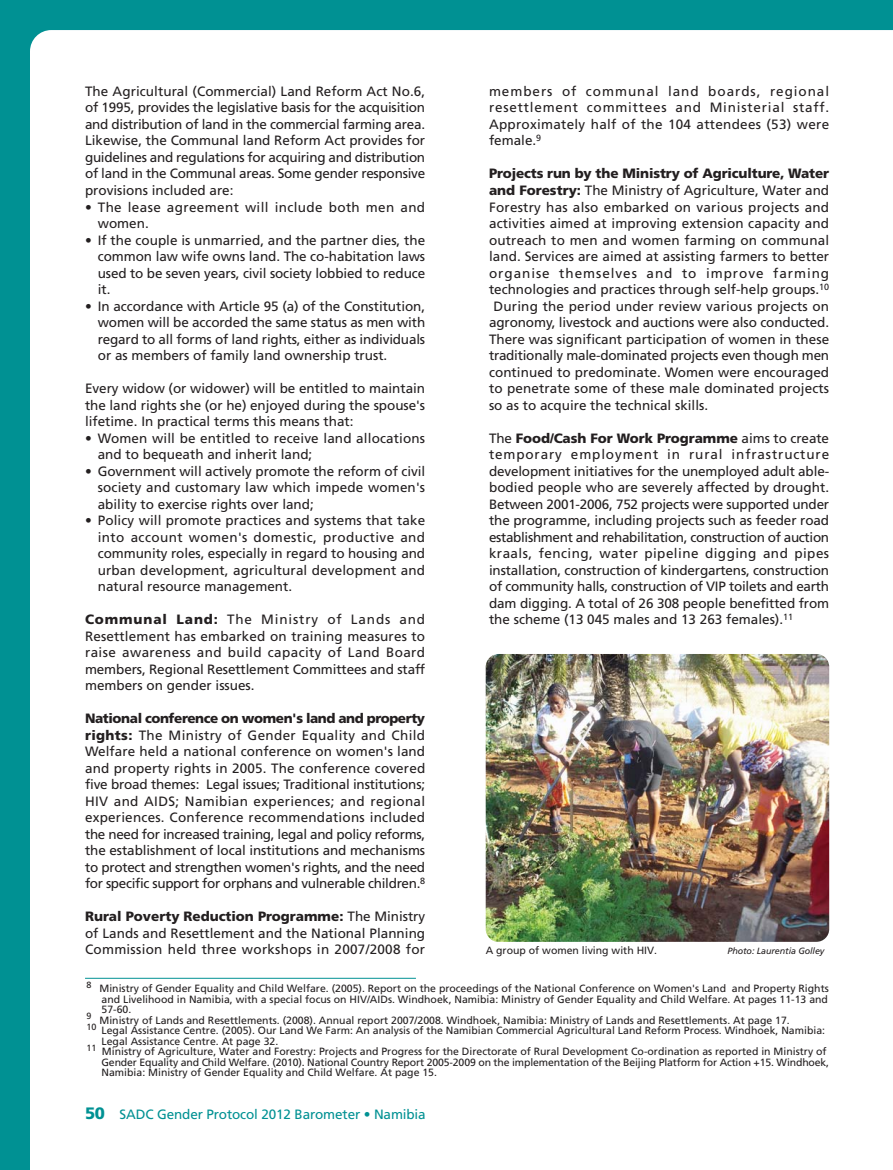
<style>
.page{position:relative;width:893px;height:1170px;background:#fff}
.page>*{position:absolute;margin:0;border:0;box-sizing:border-box;transform-origin:0 0}
.t1{font:13.5px/16.5px "Frutiger LT Std";color:#231f20;text-align:justify}
.t2{font:13.5px "Frutiger LT Std";letter-spacing:-.02em;color:#231f20}
.t3{font:13.5px/16.5px "Frutiger LT Std";letter-spacing:.03em;color:#231f20}
.t4{font:900 13.5px "Frutiger LT Std";letter-spacing:-.01em;color:#231f20}
.t5{font:13.5px "Frutiger LT Std";letter-spacing:.02em;color:#231f20}
.t6{font:13.5px "Frutiger LT Std";letter-spacing:-.01em;color:#009193}
.t7{font:13.5px "Frutiger LT Std";letter-spacing:.07em;color:#231f20}
.t8{font:10.5px/10.5px "Frutiger LT Std";color:#231f20;text-align:justify}
.t9{font:italic 9px "Frutiger LT Std";letter-spacing:-.01em;color:#231f20}
.t10{font:9px "Frutiger LT Std";color:#231f20}
.s1{font-weight:900}
.s2{font-weight:900;font-size:16.5px}
</style>
<div class="page">
<div style="left:0;top:0;width:893px;height:1169px;background:#009193"></div>
<div style="left:30px;top:30px;width:863px;height:1139px;background:#fff"></div>
<img style="left:486px;top:654px;width:343px;height:287px;border-radius:13px">
<hr style="left:85px;top:977px;width:331px;height:1px;background:#009193">
<p class="t1" style="left:85px;top:84px;width:342px">The Agricultural (Commercial) Land Reform Act No.6, of 1995, provides the legislative basis for the acquisition and distribution of land in the commercial farming area.<br>Likewise, the Communal land Reform Act provides for guidelines and regulations for acquiring and distribution of land in the Communal areas. Some gender responsive provisions included are:</p>
<p class="t3" style="left:98px;top:199px;width:329px;text-indent:-13px">• The lease agreement will include both men and women.</p>
<p class="t1" style="left:98px;top:232px;width:329px;text-indent:-13px">• If the couple is unmarried, and the partner dies, the common law wife owns land. The co-habitation laws used to be seven years, civil society lobbied to reduce it.</p>
<p class="t1" style="left:98px;top:298px;width:329px;text-indent:-13px">• In accordance with Article 95 (a) of the Constitution, women will be accorded the same status as men with regard to all forms of land rights, either as individuals or as members of family land ownership trust.</p>
<p class="t1" style="left:85px;top:381px;width:342px">Every widow (or widower) will be entitled to maintain the land rights she (or he) enjoyed during the spouse's lifetime. In practical terms this means that:</p>
<p class="t1" style="left:98px;top:430px;width:329px;text-indent:-13px">• Women will be entitled to receive land allocations and to bequeath and inherit land;</p>
<p class="t1" style="left:98px;top:463px;width:329px;text-indent:-13px">• Government will actively promote the reform of civil society and customary law which impede women's ability to exercise rights over land;</p>
<p class="t1" style="left:98px;top:513px;width:329px;text-indent:-13px">• Policy will promote practices and systems that take into account women's domestic, productive and community roles, especially in regard to housing and urban development, agricultural development and natural resource management.</p>
<p class="t1" style="left:85px;top:612px;width:342px"><span class="s1">Communal Land:</span> The Ministry of Lands and Resettlement has embarked on training measures to raise awareness and build capacity of Land Board members, Regional Resettlement Committees and staff members on gender issues.</p>
<p class="t1" style="left:85px;top:711px;width:342px"><span class="s1">National conference on women's land and property rights:</span> The Ministry of Gender Equality and Child Welfare held a national conference on women's land and property rights in 2005. The conference covered five broad themes: Legal issues; Traditional institutions; HIV and AIDS; Namibian experiences; and regional experiences. Conference recommendations included the need for increased training, legal and policy reforms, the establishment of local institutions and mechanisms to protect and strengthen women's rights, and the need for specific support for orphans and vulnerable children.<sup>8</sup></p>
<p class="t1" style="left:85px;top:909px;width:342px"><span class="s1">Rural Poverty Reduction Programme:</span> The Ministry of Lands and Resettlement and the National Planning Commission held three workshops in 2007/2008 for</p>
<p class="t1" style="left:489px;top:84px;width:342px">members of communal land boards, regional resettlement committees and Ministerial staff.<br>Approximately half of the 104 attendees (53) were female.<sup>9</sup></p>
<p class="t4" style="left:489px;top:168px;width:342px">Projects run by the Ministry of Agriculture, Water</p>
<p class="t1" style="left:489px;top:183px;width:342px"><span class="s1">and Forestry:</span> The Ministry of Agriculture, Water and</p>
<p class="t5" style="left:489px;top:201px;width:342px">Forestry has also embarked on various projects and</p>
<p class="t1" style="left:489px;top:216px;width:342px">activities aimed at improving extension capacity and</p>
<p class="t1" style="left:489px;top:232px;width:342px">outreach to men and women farming on communal</p>
<p class="t1" style="left:489px;top:249px;width:342px">land. Services are aimed at assisting farmers to better</p>
<p class="t7" style="left:489px;top:267px;width:342px">organise themselves and to improve farming</p>
<p class="t1" style="left:489px;top:282px;width:342px">technologies and practices through self-help groups.<sup>10</sup></p>
<p class="t1" style="left:494px;top:298px;width:337px">During the period under review various projects on</p>
<p class="t1" style="left:489px;top:315px;width:342px">agronomy, livestock and auctions were also conducted.</p>
<p class="t1" style="left:489px;top:331px;width:342px">There was significant participation of women in these</p>
<p class="t2" style="left:489px;top:349px;width:342px">traditionally male-dominated projects even though men</p>
<p class="t1" style="left:489px;top:364px;width:342px">continued to predominate. Women were encouraged</p>
<p class="t1" style="left:489px;top:381px;width:342px">to penetrate some of these male dominated projects</p>
<p class="t1" style="left:489px;top:397px;width:221px">so as to acquire the technical skills.</p>
<p class="t1" style="left:489px;top:430px;width:342px">The <span class="s1">Food/Cash For Work Programme</span> aims to create temporary employment in rural infrastructure development initiatives for the unemployed adult able&shy;bodied people who are severely affected by drought.<br>Between 2001-2006, 752 projects were supported under the programme, including projects such as feeder road establishment and rehabilitation, construction of auction kraals, fencing, water pipeline digging and pipes installation, construction of kindergartens, construction of community halls, construction of VIP toilets and earth dam digging. A total of 26 308 people benefitted from the scheme (13 045 males and 13 263 females).<sup>11</sup></p>
<p class="t8" style="left:486px;top:945px;width:173px">A group of women living with HIV.</p>
<p class="t9" style="left:727px;top:946px;width:98px">Photo: Laurentia Golley</p>
<p class="t10" style="left:87px;top:980px;width:7px">8</p>
<p class="t8" style="left:99px;top:983px;width:731px">Ministry of Gender Equality and Child Welfare. (2005). Report on the proceedings of the National Conference on Women's Land and Property Rights and Livelihood in Namibia, with a special focus on HIV/AIDs. Windhoek, Namibia: Ministry of Gender Equality and Child Welfare. At pages 11-13 and 57-60.</p>
<p class="t10" style="left:87px;top:1012px;width:7px">9</p>
<p class="t8" style="left:99px;top:1015px;width:692px">Ministry of Lands and Resettlements. (2008). Annual report 2007/2008. Windhoek, Namibia: Ministry of Lands and Resettlements. At page 17.</p>
<p class="t10" style="left:87px;top:1022px;width:12px">10</p>
<p class="t8" style="left:102px;top:1025px;width:725px">Legal Assistance Centre. (2005). Our Land We Farm: An analysis of the Namibian Commercial Agricultural Land Reform Process. Windhoek, Namibia:</p>
<p class="t8" style="left:102px;top:1036px;width:178px">Legal Assistance Centre. At page 32.</p>
<p class="t8" style="left:87px;top:1046px;width:742px"><sup>11</sup> Ministry of Agriculture, Water and Forestry: Projects and Progress for the Directorate of Rural Development Co-ordination as reported in Ministry of</p>
<p class="t8" style="left:102px;top:1057px;width:729px">Gender Equality and Child Welfare. (2010). National Country Report 2005-2009 on the implementation of the Beijing Platform for Action +15. Windhoek,</p>
<p class="t8" style="left:102px;top:1067px;width:337px">Namibia: Ministry of Gender Equality and Child Welfare. At page 15.</p>
<p class="t6" style="left:85px;top:1108px;width:342px"><span class="s2">50</span> SADC Gender Protocol 2012 Barometer • Namibia</p>
</div>
